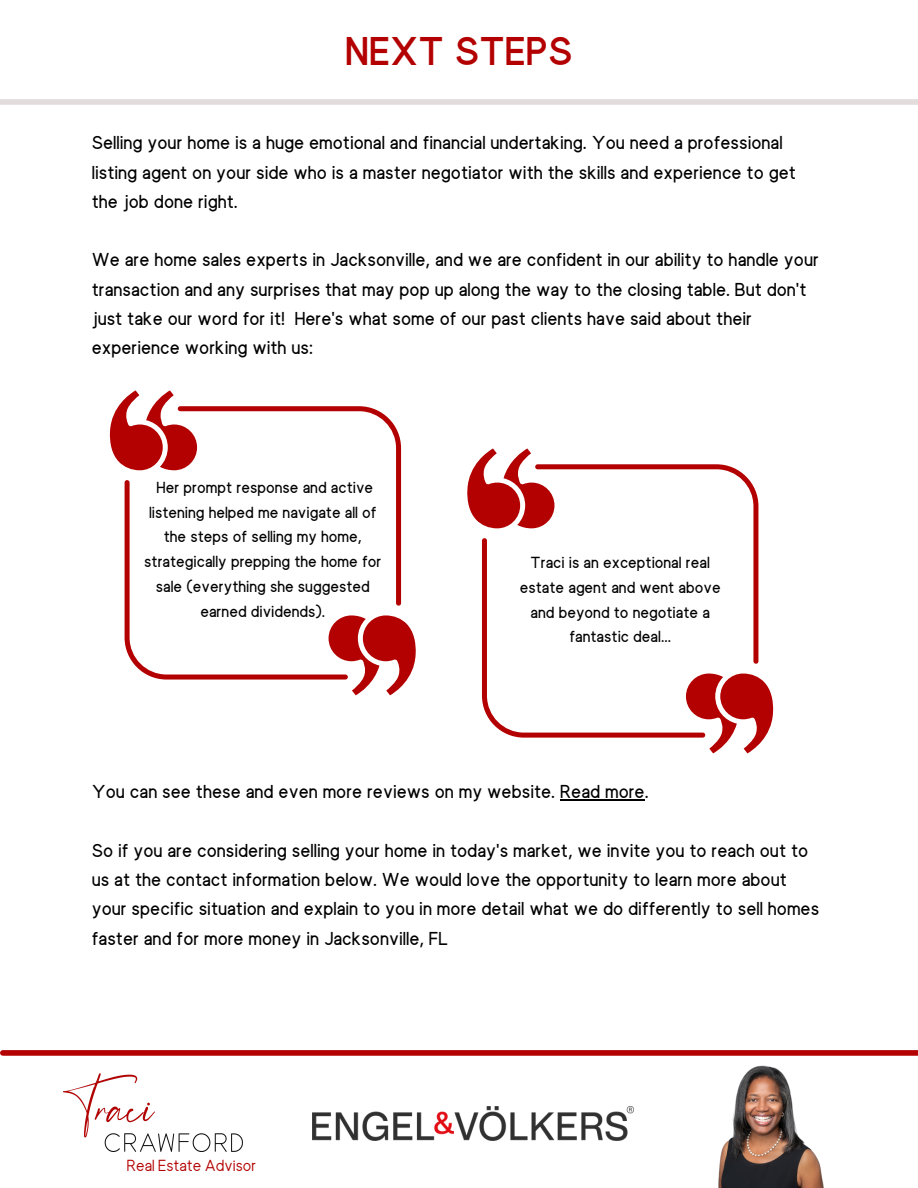
<style>
.page{position:relative;width:918px;height:1188px;background:#fff}
.page>*{position:absolute;margin:0;border:0;box-sizing:border-box;transform-origin:0 0}
.t1{font:700 45px "Giuconda";color:#b30000}
.t2{font:600 21px/29.2px "Giuconda";color:#000}
.t3{font:600 18px/24.8px "Giuconda";color:#000;text-align:center}
.t4{font:18px "Giuconda";color:#b30000}
</style>
<div class="page">
<div style="left:0;top:99px;width:918px;height:6px;background:#e2dcdc"></div>
<svg style="left:109px;top:390px;width:69px;height:80px"></svg>
<svg style="left:348px;top:615px;width:68px;height:80px"></svg>
<svg style="left:125px;top:480px;width:223px;height:200px"></svg>
<svg style="left:178px;top:406px;width:223px;height:200px"></svg>
<svg style="left:467px;top:448px;width:68px;height:80px"></svg>
<svg style="left:705px;top:674px;width:69px;height:79px"></svg>
<svg style="left:482px;top:538px;width:223px;height:200px"></svg>
<svg style="left:535px;top:464px;width:223px;height:200px"></svg>
<hr style="left:560px;top:799px;width:85px;height:2px;background:#000">
<div style="left:3px;top:1050px;width:915px;height:6px;background:#b30000"></div>
<img style="left:718px;top:1066px;width:106px;height:122px">
<img style="left:63px;top:1074px;width:179px;height:77px">
<img style="left:313px;top:1106px;width:320px;height:34px">
<h1 class="t1" style="left:345px;top:26px;width:229px">NEXT STEPS</h1>
<p class="t2" style="left:92px;top:129px;width:706px">Selling your home is a huge emotional and financial undertaking. You need a professional listing agent on your side who is a master negotiator with the skills and experience to get the job done right.</p>
<p class="t2" style="left:92px;top:246px;width:729px">We are home sales experts in Jacksonville, and we are confident in our ability to handle your transaction and any surprises that may pop up along the way to the closing table. But don't just take our word for it! Here's what some of our past clients have said about their experience working with us:</p>
<p class="t3" style="left:144px;top:475px;width:239px">Her prompt response and active listening helped me navigate all of the steps of selling my home, strategically prepping the home for sale (everything she suggested earned dividends).</p>
<p class="t3" style="left:520px;top:550px;width:202px">Traci is an exceptional real estate agent and went above and beyond to negotiate a fantastic deal...</p>
<p class="t2" style="left:92px;top:777px;width:558px">You can see these and even more reviews on my website. Read more.</p>
<p class="t2" style="left:92px;top:836px;width:729px">So if you are considering selling your home in today's market, we invite you to reach out to us at the contact information below. We would love the opportunity to learn more about your specific situation and explain to you in more detail what we do differently to sell homes faster and for more money in Jacksonville, FL</p>
<p class="t4" style="left:127px;top:1156px;width:131px">Real Estate Advisor</p>
</div>
